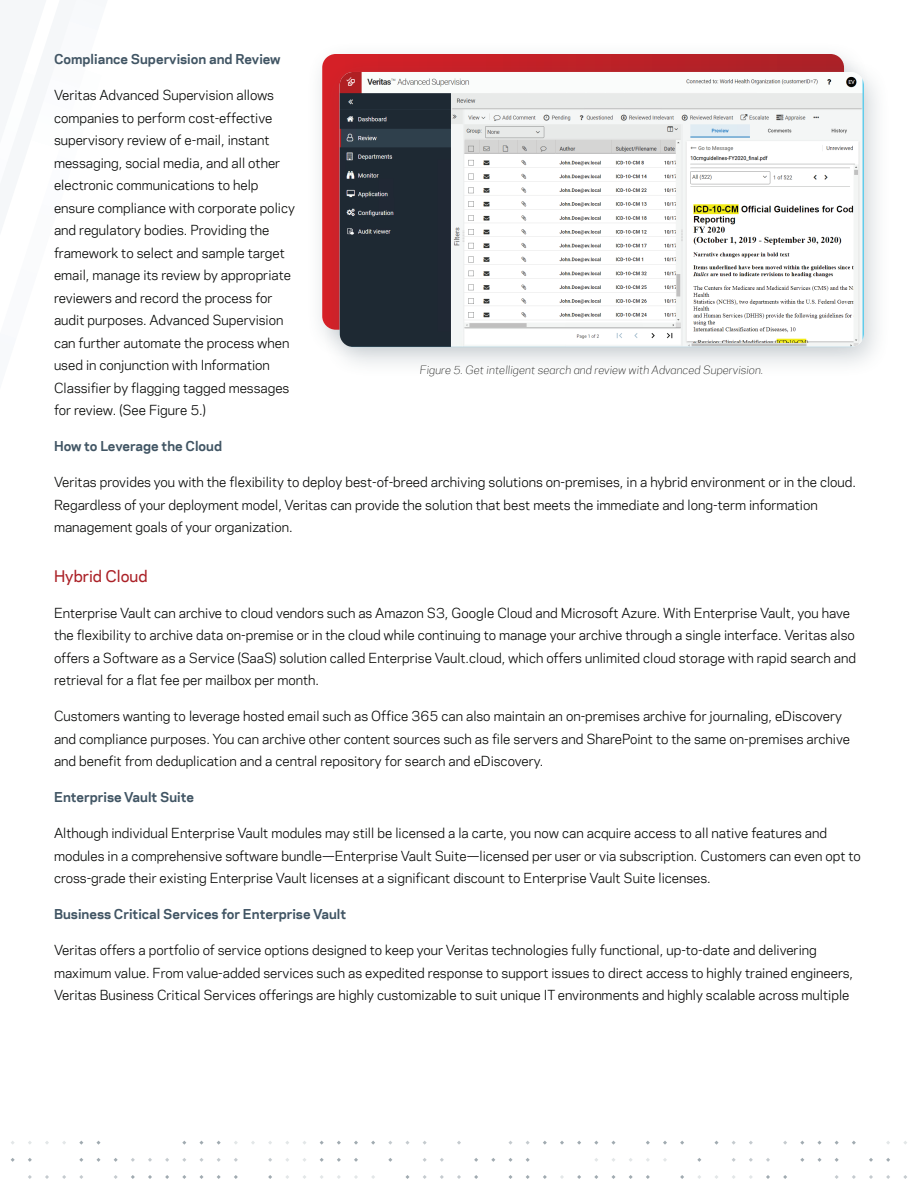
<style>
.page{position:relative;width:918px;height:1188px;background:#fff}
.page>*{position:absolute;margin:0;border:0;box-sizing:border-box;transform-origin:0 0}
.t1{font:500 15px "Polaris";color:#ab2127}
.t2{font:12.75px/22.5px "Polaris";color:#040503}
.t3{font:700 12.75px "Polaris";color:#415564}
.t4{font:italic 300 10.5px "Polaris";color:#040503}
</style>
<div class="page">
<svg style="left:783px;top:1175px;width:4px;height:4px"></svg>
<svg style="left:766px;top:1158px;width:4px;height:4px"></svg>
<svg style="left:766px;top:1175px;width:4px;height:4px"></svg>
<svg style="left:749px;top:1158px;width:4px;height:4px"></svg>
<svg style="left:714px;top:1141px;width:5px;height:4px"></svg>
<svg style="left:697px;top:1158px;width:4px;height:4px"></svg>
<svg style="left:680px;top:1141px;width:4px;height:4px"></svg>
<svg style="left:680px;top:1175px;width:4px;height:4px"></svg>
<svg style="left:663px;top:1141px;width:4px;height:4px"></svg>
<svg style="left:646px;top:1141px;width:4px;height:4px"></svg>
<svg style="left:646px;top:1175px;width:4px;height:4px"></svg>
<svg style="left:629px;top:1175px;width:4px;height:4px"></svg>
<svg style="left:611px;top:1141px;width:5px;height:4px"></svg>
<svg style="left:611px;top:1175px;width:5px;height:4px"></svg>
<svg style="left:594px;top:1175px;width:4px;height:4px"></svg>
<svg style="left:577px;top:1141px;width:4px;height:4px"></svg>
<svg style="left:577px;top:1175px;width:4px;height:4px"></svg>
<svg style="left:560px;top:1141px;width:4px;height:4px"></svg>
<svg style="left:560px;top:1175px;width:4px;height:4px"></svg>
<svg style="left:543px;top:1141px;width:4px;height:4px"></svg>
<svg style="left:543px;top:1175px;width:4px;height:4px"></svg>
<svg style="left:526px;top:1158px;width:4px;height:4px"></svg>
<svg style="left:526px;top:1175px;width:4px;height:4px"></svg>
<svg style="left:508px;top:1141px;width:5px;height:4px"></svg>
<svg style="left:508px;top:1158px;width:5px;height:4px"></svg>
<svg style="left:508px;top:1175px;width:5px;height:4px"></svg>
<svg style="left:491px;top:1158px;width:4px;height:4px"></svg>
<svg style="left:474px;top:1158px;width:4px;height:4px"></svg>
<svg style="left:474px;top:1175px;width:4px;height:4px"></svg>
<svg style="left:457px;top:1141px;width:4px;height:4px"></svg>
<svg style="left:457px;top:1175px;width:4px;height:4px"></svg>
<svg style="left:440px;top:1158px;width:4px;height:4px"></svg>
<svg style="left:440px;top:1175px;width:4px;height:4px"></svg>
<svg style="left:423px;top:1175px;width:4px;height:4px"></svg>
<svg style="left:405px;top:1141px;width:5px;height:4px"></svg>
<svg style="left:405px;top:1175px;width:5px;height:4px"></svg>
<svg style="left:388px;top:1158px;width:4px;height:4px"></svg>
<svg style="left:371px;top:1141px;width:4px;height:4px"></svg>
<svg style="left:354px;top:1141px;width:4px;height:4px"></svg>
<svg style="left:354px;top:1158px;width:4px;height:4px"></svg>
<svg style="left:354px;top:1175px;width:4px;height:4px"></svg>
<svg style="left:337px;top:1141px;width:4px;height:4px"></svg>
<svg style="left:337px;top:1158px;width:4px;height:4px"></svg>
<svg style="left:320px;top:1158px;width:4px;height:4px"></svg>
<svg style="left:268px;top:1158px;width:4px;height:4px"></svg>
<svg style="left:268px;top:1175px;width:4px;height:4px"></svg>
<svg style="left:234px;top:1158px;width:4px;height:4px"></svg>
<svg style="left:234px;top:1175px;width:4px;height:4px"></svg>
<svg style="left:217px;top:1175px;width:4px;height:4px"></svg>
<svg style="left:199px;top:1141px;width:5px;height:4px"></svg>
<svg style="left:199px;top:1158px;width:5px;height:4px"></svg>
<svg style="left:199px;top:1175px;width:5px;height:4px"></svg>
<svg style="left:182px;top:1175px;width:4px;height:4px"></svg>
<svg style="left:165px;top:1158px;width:4px;height:4px"></svg>
<svg style="left:165px;top:1175px;width:4px;height:4px"></svg>
<svg style="left:148px;top:1158px;width:4px;height:4px"></svg>
<svg style="left:148px;top:1175px;width:4px;height:4px"></svg>
<svg style="left:131px;top:1158px;width:4px;height:4px"></svg>
<svg style="left:131px;top:1175px;width:4px;height:4px"></svg>
<svg style="left:114px;top:1158px;width:4px;height:4px"></svg>
<svg style="left:114px;top:1175px;width:4px;height:4px"></svg>
<svg style="left:96px;top:1141px;width:5px;height:4px"></svg>
<svg style="left:96px;top:1158px;width:5px;height:4px"></svg>
<svg style="left:79px;top:1158px;width:4px;height:4px"></svg>
<svg style="left:79px;top:1175px;width:4px;height:4px"></svg>
<svg style="left:62px;top:1175px;width:4px;height:4px"></svg>
<svg style="left:45px;top:1175px;width:4px;height:4px"></svg>
<svg style="left:28px;top:1158px;width:4px;height:4px"></svg>
<svg style="left:28px;top:1175px;width:4px;height:4px"></svg>
<svg style="left:11px;top:1158px;width:4px;height:4px"></svg>
<svg style="left:903px;top:1175px;width:4px;height:4px"></svg>
<svg style="left:886px;top:1158px;width:4px;height:4px"></svg>
<svg style="left:886px;top:1175px;width:4px;height:4px"></svg>
<svg style="left:869px;top:1158px;width:4px;height:4px"></svg>
<svg style="left:869px;top:1175px;width:4px;height:4px"></svg>
<svg style="left:852px;top:1141px;width:4px;height:4px"></svg>
<svg style="left:852px;top:1175px;width:4px;height:4px"></svg>
<svg style="left:835px;top:1158px;width:4px;height:4px"></svg>
<svg style="left:835px;top:1175px;width:4px;height:4px"></svg>
<svg style="left:817px;top:1141px;width:5px;height:4px"></svg>
<svg style="left:817px;top:1158px;width:5px;height:4px"></svg>
<svg style="left:800px;top:1158px;width:4px;height:4px"></svg>
<div style="left:323px;top:59px;width:568px;height:319px;background:#415564;opacity:.25"></div>
<img style="left:340px;top:72px;width:524px;height:275px">
<p class="t3" style="left:54px;top:50px;width:228px">Compliance Supervision and Review</p>
<p class="t2" style="left:54px;top:83px;width:242px">Veritas Advanced Supervision allows companies to perform cost-effective supervisory review of e-mail, instant messaging, social media, and all other electronic communications to help ensure compliance with corporate policy and regulatory bodies. Providing the framework to select and sample target email, manage its review by appropriate reviewers and record the process for audit purposes. Advanced Supervision can further automate the process when used in conjunction with Information Classifier by flagging tagged messages for review. (See Figure 5.)</p>
<p class="t3" style="left:54px;top:437px;width:170px">How to Leverage the Cloud</p>
<p class="t2" style="left:54px;top:470px;width:804px">Veritas provides you with the flexibility to deploy best-of-breed archiving solutions on-premises, in a hybrid environment or in the cloud.<br>Regardless of your deployment model, Veritas can provide the solution that best meets the immediate and long-term information management goals of your organization.</p>
<p class="t1" style="left:54px;top:565px;width:95px">Hybrid Cloud</p>
<p class="t2" style="left:54px;top:601px;width:804px">Enterprise Vault can archive to cloud vendors such as Amazon S3, Google Cloud and Microsoft Azure. With Enterprise Vault, you have the flexibility to archive data on-premise or in the cloud while continuing to manage your archive through a single interface. Veritas also offers a Software as a Service (SaaS) solution called Enterprise Vault.cloud, which offers unlimited cloud storage with rapid search and retrieval for a flat fee per mailbox per month.</p>
<p class="t2" style="left:54px;top:704px;width:798px">Customers wanting to leverage hosted email such as Office 365 can also maintain an on-premises archive for journaling, eDiscovery and compliance purposes. You can archive other content sources such as file servers and SharePoint to the same on-premises archive and benefit from deduplication and a central repository for search and eDiscovery.</p>
<p class="t3" style="left:54px;top:788px;width:142px">Enterprise Vault Suite</p>
<p class="t2" style="left:54px;top:821px;width:808px">Although individual Enterprise Vault modules may still be licensed a la carte, you now can acquire access to all native features and modules in a comprehensive software bundle—Enterprise Vault Suite—licensed per user or via subscription. Customers can even opt to cross-grade their existing Enterprise Vault licenses at a significant discount to Enterprise Vault Suite licenses.</p>
<p class="t3" style="left:54px;top:905px;width:294px">Business Critical Services for Enterprise Vault</p>
<p class="t2" style="left:54px;top:938px;width:801px">Veritas offers a portfolio of service options designed to keep your Veritas technologies fully functional, up-to-date and delivering maximum value. From value-added services such as expedited response to support issues to direct access to highly trained engineers,<br>Veritas Business Critical Services offerings are highly customizable to suit unique IT environments and highly scalable across multiple</p>
<p class="t4" style="left:420px;top:362px;width:345px">Figure 5. Get intelligent search and review with Advanced Supervision.</p>
</div>
